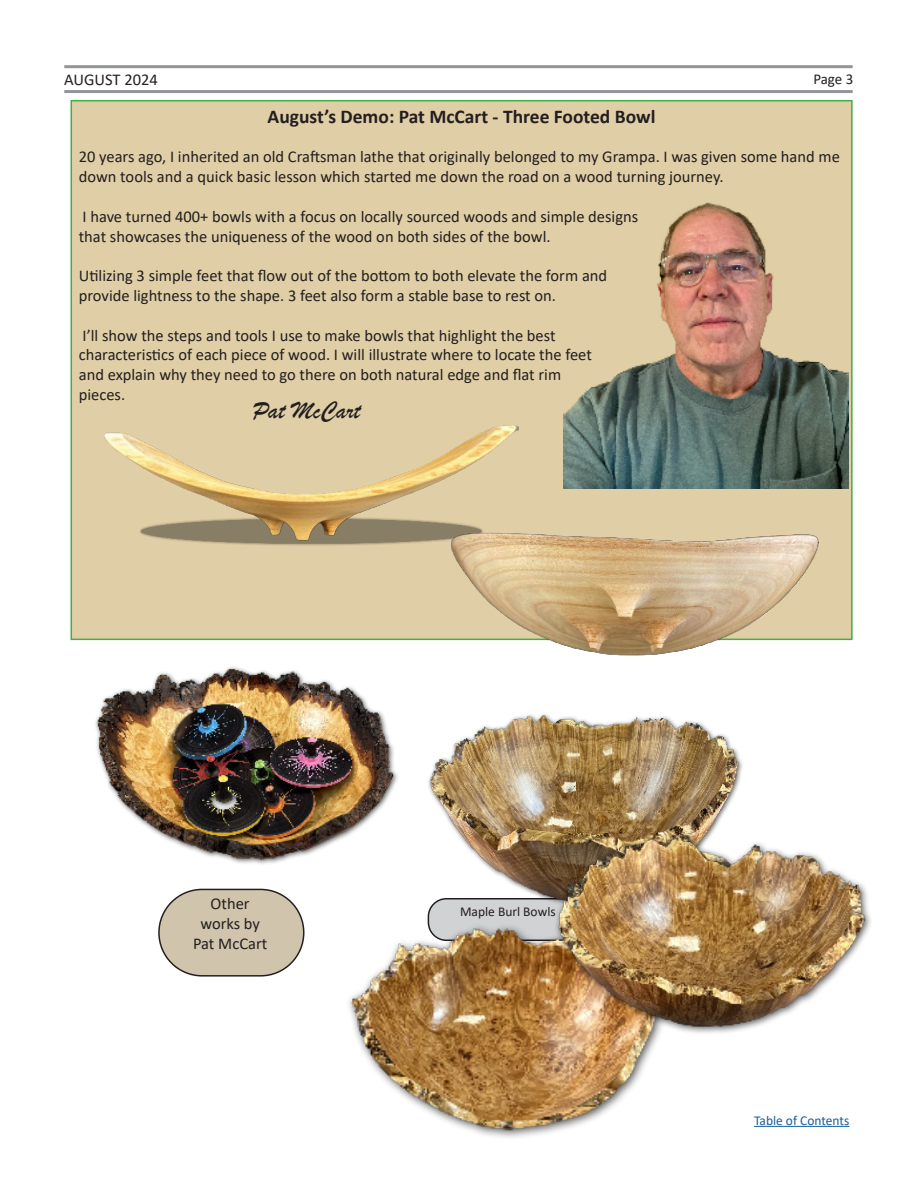
<style>
.page{position:relative;width:918px;height:1188px;background:#fff}
.page>*{position:absolute;margin:0;border:0;box-sizing:border-box;transform-origin:0 0}
.t1{font:25.5px "Brush Script";color:#231f20}
.t2{font:700 19.5px "Calibri";color:#231f20}
.t3{font:16.5px/19.8px "Calibri";color:#231f20}
.t4{font:15px "Calibri";color:#231f20}
.t5{font:13.5px "Calibri";color:#175d9e}
.t6{font:13.5px "Calibri";color:#231f20}
</style>
<div class="page">
<hr style="left:64px;top:65px;width:789px;height:3px;background:#939598">
<hr style="left:64px;top:90px;width:789px;height:3px;background:#939598">
<div style="left:71px;top:101px;width:781px;height:538px;background:#e0cea6"></div>
<img style="left:563px;top:202px;width:286px;height:287px">
<img style="left:104px;top:425px;width:415px;height:121px">
<img style="left:438px;top:510px;width:385px;height:146px">
<div style="left:159px;top:889px;width:145px;height:87px;background:#d0c5ac;border-radius:43px"></div>
<div style="left:158px;top:889px;width:146px;height:88px;border:2px solid #231f20;border-radius:43px"></div>
<img style="left:95px;top:667px;width:303px;height:197px">
<img style="left:349px;top:922px;width:305px;height:216px">
<img style="left:427px;top:714px;width:316px;height:208px">
<img style="left:542px;top:811px;width:329px;height:236px">
<hr style="left:754px;top:1126px;width:95px;height:1px;background:#175d9e">
<p class="t3" style="left:64px;top:69px;width:95px">AUGUST 2024</p>
<p class="t4" style="left:813px;top:69px;width:42px">Page 3</p>
<p class="t2" style="left:268px;top:103px;width:389px">August’s Demo: Pat McCart - Three Footed Bowl</p>
<p class="t3" style="left:79px;top:147px;width:763px">20 years ago, I inherited an old Craftsman lathe that originally belonged to my Grampa. I was given some hand me down tools and a quick basic lesson which started me down the road on a wood turning journey.</p>
<p class="t3" style="left:79px;top:206px;width:561px">I have turned 400+ bowls with a focus on locally sourced woods and simple designs that showcases the uniqueness of the wood on both sides of the bowl.</p>
<p class="t3" style="left:79px;top:265px;width:530px">Utilizing 3 simple feet that flow out of the bottom to both elevate the form and provide lightness to the shape. 3 feet also form a stable base to rest on.</p>
<p class="t3" style="left:79px;top:325px;width:515px">I’ll show the steps and tools I use to make bowls that highlight the best characteristics of each piece of wood. I will illustrate where to locate the feet and explain why they need to go there on both natural edge and flat rim pieces.</p>
<p class="t1" style="left:253px;top:395px;width:109px">Pat McCart</p>
<p class="t3" style="left:193px;top:894px;width:76px;text-align:center">Other works by<br>Pat McCart</p>
<p class="t6" style="left:460px;top:903px;width:97px">Maple Burl Bowls</p>
<p class="t5" style="left:754px;top:1111px;width:97px">Table of Contents</p>
</div>
